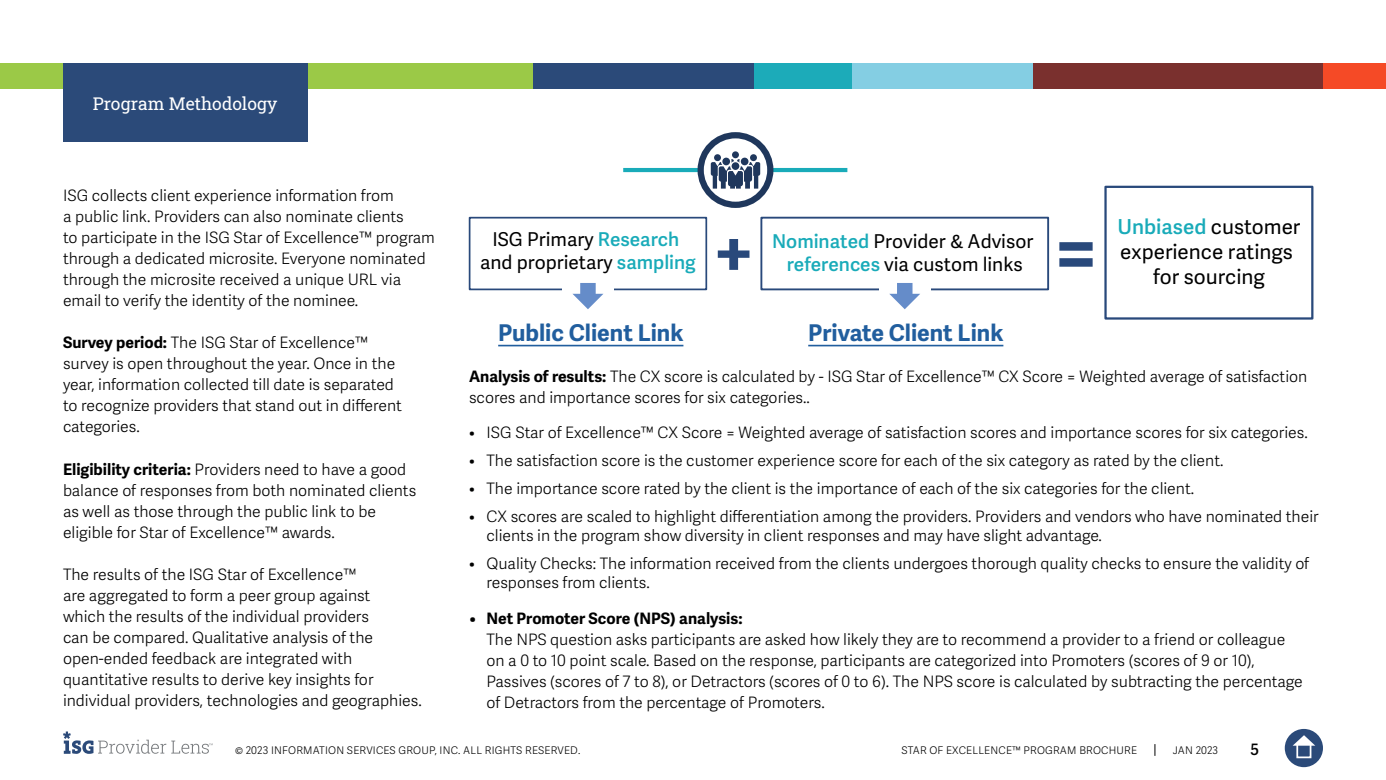
<style>
.page{position:relative;width:1386px;height:780px;background:#fff}
.page>*{position:absolute;margin:0;border:0;box-sizing:border-box;transform-origin:0 0}
.t1{font:700 23.1px "Adelle Sans";color:#215e9e}
.t2{font:20.65px/24.8px "Adelle Sans";color:#000;text-align:center}
.t3{font:19.07px/22.9px "Adelle Sans";color:#000;text-align:center}
.t4{font:17.5px "Roboto Slab ISG P Regular";color:#fff}
.t5{font:300 15.75px/21px "Adelle Sans";color:#000}
.t6{font:300 15.75px/21px "Adelle Sans";color:#000101}
.t7{font:700 15.75px "Adelle Sans";color:#000101}
.t8{font:600 15.75px "Adelle Sans";color:#000}
.t9{font:300 10.5px "Adelle Sans";letter-spacing:.02em;color:#000}
.s1{font-weight:700}
.s2{font-weight:600;color:#19abb9}
</style>
<div class="page">
<svg style="left:1154px;top:744px;width:1px;height:12px"></svg>
<div style="left:0;top:63px;width:533px;height:25px;background:#9bc947"></div>
<div style="left:533px;top:63px;width:223px;height:25px;background:#2b4a79"></div>
<div style="left:850px;top:63px;width:184px;height:25px;background:#84cee3"></div>
<div style="left:1323px;top:63px;width:63px;height:25px;background:#f54a26"></div>
<div style="left:1033px;top:63px;width:290px;height:25px;background:#7a302e"></div>
<div style="left:754px;top:63px;width:98px;height:25px;background:#1cabb9"></div>
<svg style="left:63px;top:731px;width:150px;height:23px"></svg>
<div style="left:63px;top:63px;width:244px;height:79px;background:#2b4a79"></div>
<hr style="left:498px;top:345px;width:185px;height:1px;background:#215e9e">
<hr style="left:808px;top:345px;width:195px;height:1px;background:#215e9e">
<div style="left:1285px;top:729px;width:38px;height:38px;background:#2b4a79;border-radius:50%"></div>
<svg style="left:1293px;top:735px;width:22px;height:10px"></svg>
<div style="left:1296px;top:743px;width:15px;height:15px;border:2px solid #fff"></div>
<svg style="left:1059px;top:242px;width:34px;height:25px"></svg>
<svg style="left:718px;top:239px;width:31px;height:31px"></svg>
<hr style="left:623px;top:168px;width:78px;height:4px;background:#19abb9">
<hr style="left:770px;top:168px;width:77px;height:4px;background:#19abb9">
<svg style="left:701px;top:135px;width:69px;height:70px"></svg>
<div style="left:698px;top:132px;width:75px;height:76px;border:6px solid #1f375c;border-radius:50%"></div>
<svg style="left:711px;top:151px;width:49px;height:38px"></svg>
<div style="left:469px;top:217px;width:238px;height:73px;border:2px solid #29497b"></div>
<div style="left:562px;top:281px;width:52px;height:30px;background:#fff"></div>
<svg style="left:572px;top:283px;width:31px;height:26px"></svg>
<div style="left:760px;top:217px;width:289px;height:73px;border:2px solid #29497b"></div>
<div style="left:879px;top:281px;width:52px;height:30px;background:#fff"></div>
<svg style="left:889px;top:283px;width:31px;height:26px"></svg>
<div style="left:1104px;top:186px;width:209px;height:133px;border:2px solid #29497b"></div>
<p class="t4" style="left:93px;top:91px;width:186px">Program Methodology</p>
<p class="t5" style="left:63px;top:186px;width:374px">ISG collects client experience information from<br>a public link. Providers can also nominate clients<br>to participate in the ISG Star of Excellence™ program through a dedicated microsite. Everyone nominated through the microsite received a unique URL via email to verify the identity of the nominee.</p>
<p class="t5" style="left:63px;top:333px;width:341px"><span class="s1">Survey period:</span> The ISG Star of Excellence™ survey is open throughout the year. Once in the year, information collected till date is separated to recognize providers that stand out in different categories.</p>
<p class="t5" style="left:63px;top:459px;width:355px"><span class="s1">Eligibility criteria:</span> Providers need to have a good balance of responses from both nominated clients as well as those through the public link to be eligible for Star of Excellence™ awards.</p>
<p class="t5" style="left:63px;top:564px;width:360px">The results of the ISG Star of Excellence™<br>are aggregated to form a peer group against<br>which the results of the individual providers<br>can be compared. Qualitative analysis of the open-ended feedback are integrated with quantitative results to derive key insights for individual providers, technologies and geographies.</p>
<p class="t3" style="left:480px;top:228px;width:217px">ISG Primary <span class="s2">Research </span>and proprietary <span class="s2">sampling</span></p>
<p class="t3" style="left:772px;top:230px;width:263px"><span class="s2">Nominated</span> Provider &amp; Advisor <span class="s2">references</span> via custom links</p>
<h1 class="t1" style="left:498px;top:319px;width:187px">Public Client Link</h1>
<h1 class="t1" style="left:808px;top:319px;width:197px">Private Client Link</h1>
<h2 class="t2" style="left:1117px;top:215px;width:185px"><span class="s2">Unbiased</span> customer experience ratings for sourcing</h2>
<p class="t5" style="left:469px;top:366px;width:840px"><span class="s1">Analysis of results:</span> The CX score is calculated by - ISG Star of Excellence™ CX Score = Weighted average of satisfaction scores and importance scores for six categories..</p>
<p class="t6" style="left:469px;top:422px;width:840px">• ISG Star of Excellence™ CX Score = Weighted average of satisfaction scores and importance scores for six categories.</p>
<p class="t6" style="left:469px;top:450px;width:756px">• The satisfaction score is the customer experience score for each of the six category as rated by the client.</p>
<p class="t6" style="left:469px;top:478px;width:727px">• The importance score rated by the client is the importance of each of the six categories for the client.</p>
<p class="t6" style="left:487px;top:507px;width:834px;line-height:19.2px;text-indent:-17px">• CX scores are scaled to highlight differentiation among the providers. Providers and vendors who have nominated their clients in the program show diversity in client responses and may have slight advantage.</p>
<p class="t6" style="left:487px;top:554px;width:824px;line-height:19.2px;text-indent:-17px">• Quality Checks: The information received from the clients undergoes thorough quality checks to ensure the validity of responses from clients.</p>
<p class="t7" style="left:469px;top:608px;width:275px">• Net Promoter Score (NPS) analysis:</p>
<p class="t6" style="left:487px;top:629px;width:818px">The NPS question asks participants are asked how likely they are to recommend a provider to a friend or colleague on a 0 to 10 point scale. Based on the response, participants are categorized into Promoters (scores of 9 or 10), Passives (scores of 7 to 8), or Detractors (scores of 0 to 6). The NPS score is calculated by subtracting the percentage of Detractors from the percentage of Promoters.</p>
<p class="t9" style="left:235px;top:744px;width:347px">© 2023 INFORMATION SERVICES GROUP, INC. ALL RIGHTS RESERVED.</p>
<p class="t9" style="left:902px;top:744px;width:237px">STAR OF EXCELLENCE™ PROGRAM BROCHURE</p>
<p class="t9" style="left:1173px;top:744px;width:47px">JAN 2023</p>
<p class="t8" style="left:1250px;top:740px;width:10px">5</p>
</div>
